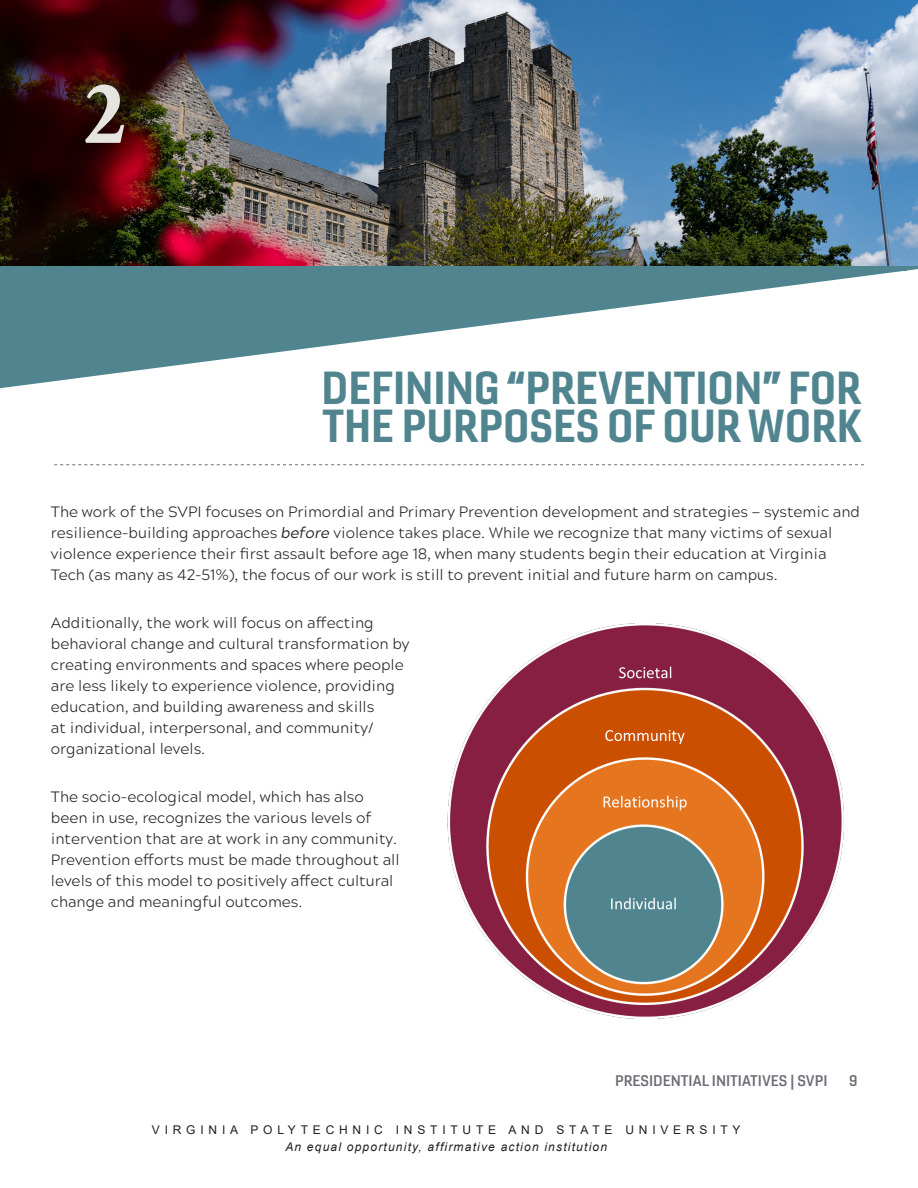
<style>
.page{position:relative;width:918px;height:1188px;background:#fff}
.page>*{position:absolute;margin:0;border:0;box-sizing:border-box;transform-origin:0 0}
.Section_Numbers{font:700 93px "Crimson Text";color:#e6e4df}
.Section_head{font:45px/37.5px "Gineso Nor Bol";color:#508590}
.Paragraph_Space_Before{font:300 15px/21px "Acherus Grotesque";color:#231f20}
.t1{font:15px "Gineso Ext Dem";color:#6d6b75}
.t2{font:italic 12px "Arial";letter-spacing:.1em;color:#231f20}
.t3{font:12px "Arial";letter-spacing:.4em;color:#231f20}
.s1{font-weight:400;font-style:italic}
</style>
<div class="page">
<svg style="left:0;top:266px;width:918px;height:123px;fill:#508590"></svg>
<img style="left:0;top:0;width:918px;height:266px">
<svg style="left:54px;top:464px;width:810px;height:1px"></svg>
<img style="left:447px;top:624px;width:397px;height:395px">
<p class="Section_Numbers" style="left:83px;top:56px;width:45px">2</p>
<p class="Section_head" style="left:322px;top:369px;width:542px">DEFINING “PREVENTION” FOR<br>THE PURPOSES OF OUR WORK</p>
<p class="Paragraph_Space_Before" style="left:51px;top:501px;width:811px">The work of the SVPI focuses on Primordial and Primary Prevention development and strategies — systemic and resilience-building approaches <span class="s1">before</span> violence takes place. While we recognize that many victims of sexual violence experience their first assault before age 18, when many students begin their education at Virginia Tech (as many as 42-51%), the focus of our work is still to prevent initial and future harm on campus.</p>
<p class="Paragraph_Space_Before" style="left:51px;top:612px;width:360px">Additionally, the work will focus on affecting behavioral change and cultural transformation by creating environments and spaces where people are less likely to experience violence, providing education, and building awareness and skills<br>at individual, interpersonal, and community/ organizational levels.</p>
<p class="Paragraph_Space_Before" style="left:51px;top:786px;width:350px">The socio-ecological model, which has also been in use, recognizes the various levels of intervention that are at work in any community.<br>Prevention efforts must be made throughout all levels of this model to positively affect cultural change and meaningful outcomes.</p>
<p class="t1" style="left:615px;top:1072px;width:214px">PRESIDENTIAL INITIATIVES | SVPI</p>
<p class="t1" style="left:849px;top:1072px;width:10px">9</p>
<p class="t3" style="left:152px;top:1122px;width:590px">VIRGINIA POLYTECHNIC INSTITUTE AND STATE UNIVERSITY</p>
<p class="t2" style="left:285px;top:1139px;width:323px">An equal opportunity, affirmative action institution</p>
</div>
